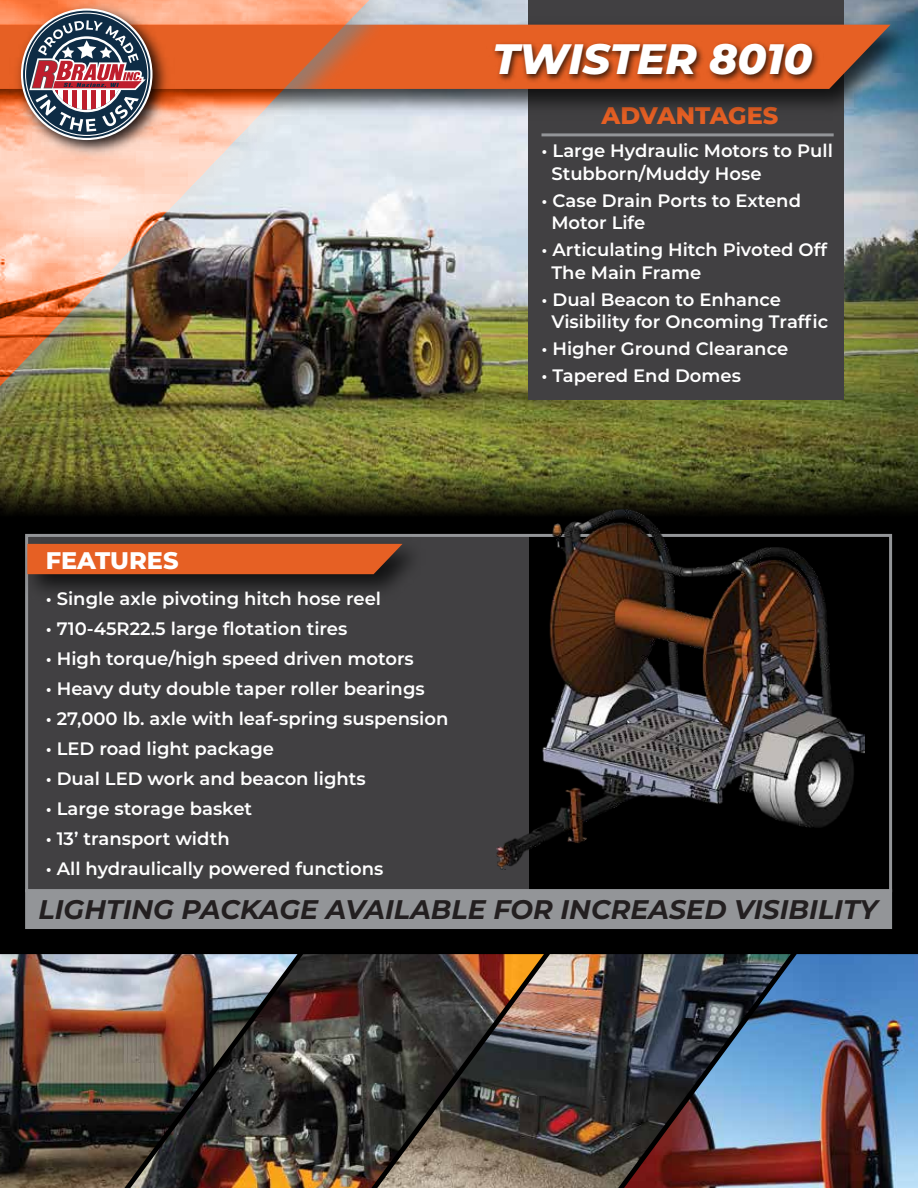
<style>
.page{position:relative;width:918px;height:1188px;background:#000}
.page>*{position:absolute;margin:0;border:0;box-sizing:border-box;transform-origin:0 0}
.t1{font:italic 800 42.45px "Montserrat";color:#fff}
.t2{font:italic 700 26.85px "Montserrat";color:#231f20}
.t3{font:800 24px "Montserrat";color:#e66024}
.t4{font:800 24px "Montserrat";color:#fff}
.t5{font:600 18px/22.5px "Montserrat";color:#fff}
</style>
<div class="page">
<div style="left:26px;top:535px;width:503px;height:356px;background:#414042"></div>
<img style="left:0;top:0;width:918px;height:468px">
<svg style="left:0;top:468px;width:918px;height:46px;background:#3c3f19"></svg>
<img style="left:25px;top:533px;width:411px;height:75px">
<div style="left:27px;top:544px;width:376px;height:30px;background:#e66024"></div>
<img style="left:298px;top:954px;width:79px;height:234px">
<img style="left:377px;top:954px;width:247px;height:234px">
<img style="left:624px;top:954px;width:294px;height:234px">
<img style="left:0;top:954px;width:298px;height:234px">
<div style="left:529px;top:0;width:315px;height:400px;background:#414042"></div>
<img style="left:415px;top:12px;width:503px;height:110px">
<svg style="left:415px;top:25px;width:476px;height:64px;background:#c85e2f"></svg>
<img style="left:0;top:0;width:415px;height:449px">
<img style="left:0;top:0;width:382px;height:416px">
<img style="left:487px;top:33px;width:337px;height:64px">
<img style="left:10px;top:0;width:164px;height:162px">
<svg style="left:21px;top:8px;width:132px;height:132px"></svg>
<svg style="left:26px;top:14px;width:121px;height:121px;background:#806c75"></svg>
<hr style="left:542px;top:133px;width:292px;height:3px;background:#939598">
<div style="left:25px;top:889px;width:867px;height:40px;background:#939598"></div>
<img style="left:495px;top:509px;width:370px;height:361px">
<h1 class="t1" style="left:492px;top:28px;width:322px">TWISTER 8010</h1>
<h3 class="t4" style="left:46px;top:543px;width:134px">FEATURES</h3>
<p class="t5" style="left:46px;top:587px;width:337px">• Single axle pivoting hitch hose reel</p>
<p class="t5" style="left:46px;top:617px;width:303px">• 710-45R22.5 large flotation tires</p>
<p class="t5" style="left:46px;top:647px;width:370px">• High torque/high speed driven motors</p>
<p class="t5" style="left:46px;top:677px;width:381px">• Heavy duty double taper roller bearings</p>
<p class="t5" style="left:46px;top:707px;width:404px">• 27,000 lb. axle with leaf-spring suspension</p>
<p class="t5" style="left:46px;top:737px;width:230px">• LED road light package</p>
<p class="t5" style="left:46px;top:767px;width:321px">• Dual LED work and beacon lights</p>
<p class="t5" style="left:46px;top:797px;width:208px">• Large storage basket</p>
<p class="t5" style="left:46px;top:827px;width:186px">• 13’ transport width</p>
<p class="t5" style="left:46px;top:857px;width:339px">• All hydraulically powered functions</p>
<h3 class="t3" style="left:602px;top:98px;width:178px">ADVANTAGES</h3>
<p class="t5" style="left:551px;top:139px;width:283px;text-indent:-10px">• Large Hydraulic Motors to Pull<br>Stubborn/Muddy Hose</p>
<p class="t5" style="left:551px;top:189px;width:251px;text-indent:-10px">• Case Drain Ports to Extend<br>Motor Life</p>
<p class="t5" style="left:551px;top:238px;width:277px;text-indent:-10px">• Articulating Hitch Pivoted Off<br>The Main Frame</p>
<p class="t5" style="left:551px;top:288px;width:278px;text-indent:-10px">• Dual Beacon to Enhance<br>Visibility for Oncoming Traffic</p>
<p class="t5" style="left:542px;top:337px;width:248px">• Higher Ground Clearance</p>
<p class="t5" style="left:542px;top:364px;width:201px">• Tapered End Domes</p>
<h2 class="t2" style="left:39px;top:890px;width:840px">LIGHTING PACKAGE AVAILABLE FOR INCREASED VISIBILITY</h2>
</div>
